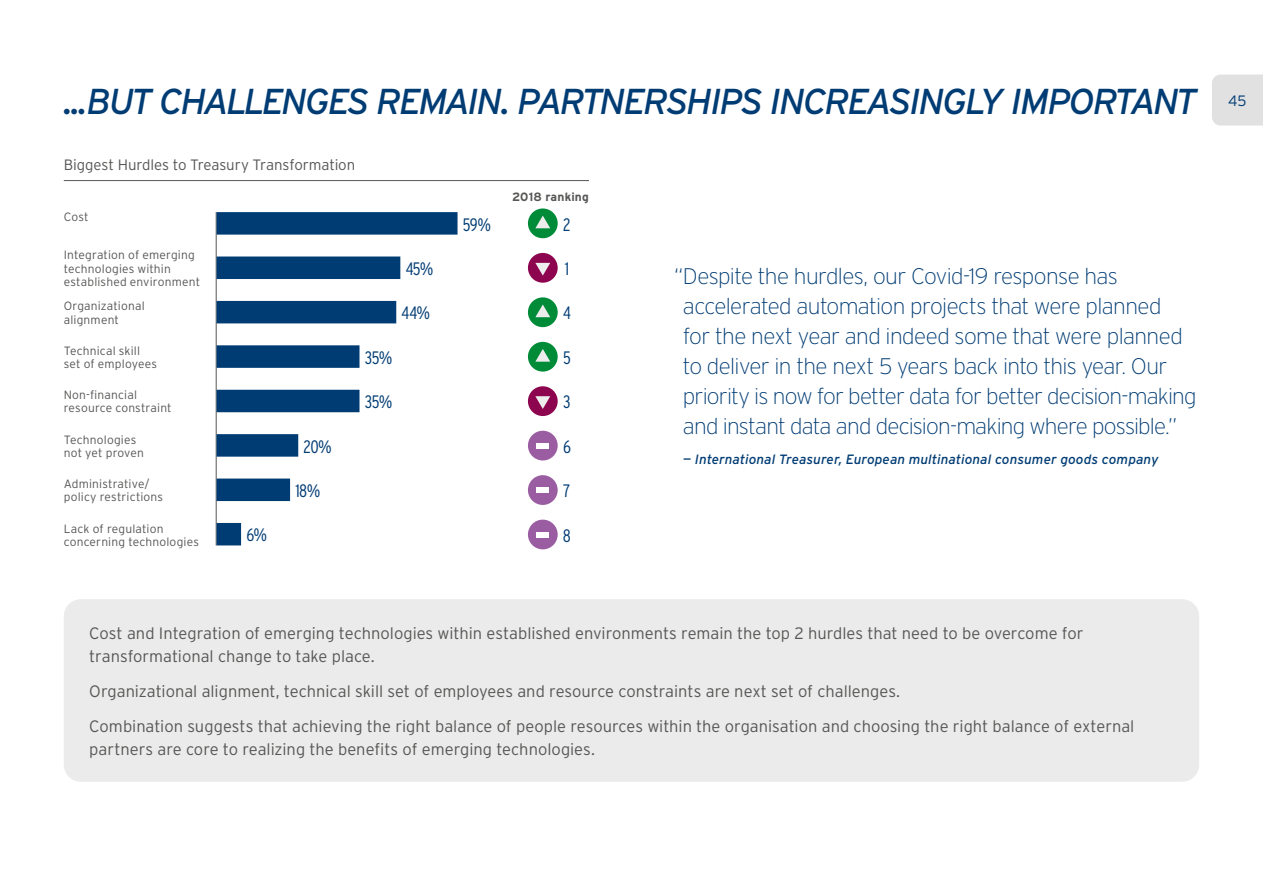
<style>
.page{position:relative;width:1263px;height:893px;background:#fff}
.page>*{position:absolute;margin:0;border:0;box-sizing:border-box;transform-origin:0 0}
.t1{font:italic 36px "Interstate";letter-spacing:-.065em;color:#003c74}
.t2{font:200 22.5px/30px "Interstate";letter-spacing:-.035em;color:#003c74}
.t3{font:300 condensed 18px "Interstate";letter-spacing:-.03em;color:#003c74}
.t4{font:300 16.5px/22.5px "Interstate";color:#575756}
.t5{font:300 15px "Interstate";letter-spacing:-.005em;color:#575756}
.t6{font:300 15px "Interstate";color:#003c74}
.t7{font:italic 13.5px "Interstate";letter-spacing:.005em;color:#003c74}
.t8{font:300 12px/13.5px "Interstate";letter-spacing:.01em;color:#575756}
.t9{font:700 12px "Interstate";letter-spacing:.015em;color:#575756}
</style>
<div class="page">
<div style="left:1212px;top:75px;width:51px;height:51px;background:#e1e1e1"></div>
<div style="left:64px;top:599px;width:1135px;height:183px;background:#ebebeb;border-radius:17px"></div>
<hr style="left:64px;top:180px;width:525px;height:1px;background:#575756">
<hr style="left:216px;top:212px;width:1px;height:333px;background:#575756">
<div style="left:528px;top:208px;width:30px;height:30px;background:#008b39;border-radius:50%"></div>
<svg style="left:535px;top:216px;width:15px;height:12px"></svg>
<div style="left:528px;top:297px;width:30px;height:30px;background:#008b39;border-radius:50%"></div>
<svg style="left:535px;top:304px;width:15px;height:13px"></svg>
<div style="left:528px;top:342px;width:30px;height:30px;background:#008b39;border-radius:50%"></div>
<svg style="left:535px;top:349px;width:15px;height:13px"></svg>
<div style="left:528px;top:253px;width:30px;height:30px;background:#8d044f;border-radius:50%"></div>
<svg style="left:535px;top:263px;width:15px;height:13px"></svg>
<div style="left:528px;top:386px;width:30px;height:30px;background:#8d044f;border-radius:50%"></div>
<svg style="left:535px;top:396px;width:15px;height:13px"></svg>
<div style="left:528px;top:431px;width:30px;height:29px;background:#9b5da2;border-radius:50%"></div>
<div style="left:536px;top:443px;width:13px;height:5px;background:#fff"></div>
<div style="left:528px;top:475px;width:30px;height:30px;background:#9b5da2;border-radius:50%"></div>
<div style="left:536px;top:487px;width:13px;height:6px;background:#fff"></div>
<div style="left:528px;top:520px;width:30px;height:29px;background:#9b5da2;border-radius:50%"></div>
<div style="left:536px;top:532px;width:13px;height:5px;background:#fff"></div>
<div style="left:217px;top:523px;width:24px;height:22px;background:#003c74"></div>
<div style="left:217px;top:479px;width:73px;height:22px;background:#003c74"></div>
<div style="left:217px;top:434px;width:81px;height:23px;background:#003c74"></div>
<div style="left:217px;top:390px;width:142px;height:22px;background:#003c74"></div>
<div style="left:217px;top:345px;width:142px;height:23px;background:#003c74"></div>
<div style="left:217px;top:301px;width:179px;height:22px;background:#003c74"></div>
<div style="left:217px;top:257px;width:183px;height:22px;background:#003c74"></div>
<div style="left:217px;top:212px;width:240px;height:23px;background:#003c74"></div>
<h1 class="t1" style="left:64px;top:79px;width:1135px">...BUT CHALLENGES REMAIN. PARTNERSHIPS INCREASINGLY IMPORTANT</h1>
<p class="t5" style="left:64px;top:155px;width:293px">Biggest Hurdles to Treasury Transformation</p>
<p class="t8" style="left:64px;top:210px;width:26px">Cost</p>
<p class="t8" style="left:64px;top:248px;width:138px">Integration of emerging technologies within established environment</p>
<p class="t3" style="left:406px;top:258px;width:29px">45%</p>
<p class="t8" style="left:64px;top:299px;width:82px">Organizational alignment</p>
<p class="t3" style="left:402px;top:302px;width:30px">44%</p>
<p class="t8" style="left:64px;top:343px;width:95px">Technical skill set of employees</p>
<p class="t3" style="left:365px;top:346px;width:29px">35%</p>
<p class="t8" style="left:64px;top:388px;width:109px">Non-financial resource constraint</p>
<p class="t3" style="left:365px;top:391px;width:29px">35%</p>
<p class="t8" style="left:64px;top:432px;width:82px">Technologies not yet proven</p>
<p class="t3" style="left:304px;top:435px;width:30px">20%</p>
<p class="t8" style="left:64px;top:477px;width:101px">Administrative/ policy restrictions</p>
<p class="t3" style="left:295px;top:480px;width:27px">18%</p>
<p class="t8" style="left:64px;top:521px;width:137px">Lack of regulation concerning technologies</p>
<p class="t3" style="left:246px;top:524px;width:22px">6%</p>
<p class="t3" style="left:463px;top:213px;width:30px">59%</p>
<p class="t9" style="left:512px;top:190px;width:78px">2018 ranking</p>
<p class="t3" style="left:563px;top:213px;width:9px">2</p>
<p class="t3" style="left:565px;top:258px;width:6px">1</p>
<p class="t3" style="left:563px;top:302px;width:9px">4</p>
<p class="t3" style="left:563px;top:347px;width:9px">5</p>
<p class="t3" style="left:563px;top:391px;width:9px">3</p>
<p class="t3" style="left:563px;top:435px;width:9px">6</p>
<p class="t3" style="left:563px;top:480px;width:9px">7</p>
<p class="t3" style="left:563px;top:524px;width:10px">8</p>
<p class="t2" style="left:683px;top:261px;width:515px;text-indent:-9px">“Despite the hurdles, our Covid-19 response has accelerated automation projects that were planned<br>for the next year and indeed some that were planned to deliver in the next 5 years back into this year. Our priority is now for better data for better decision-making and instant data and decision-making where possible.”</p>
<p class="t7" style="left:683px;top:451px;width:477px">— International Treasurer, European multinational consumer goods company</p>
<p class="t6" style="left:1228px;top:92px;width:20px">45</p>
<p class="t4" style="left:89px;top:622px;width:996px">Cost and Integration of emerging technologies within established environments remain the top 2 hurdles that need to be overcome for transformational change to take place.</p>
<p class="t4" style="left:89px;top:674px;width:1046px;line-height:35.2px">Organizational alignment, technical skill set of employees and resource constraints are next set of challenges.<br>Combination suggests that achieving the right balance of people resources within the organisation and choosing the right balance of external</p>
<p class="t4" style="left:89px;top:738px;width:507px">partners are core to realizing the benefits of emerging technologies.</p>
</div>
